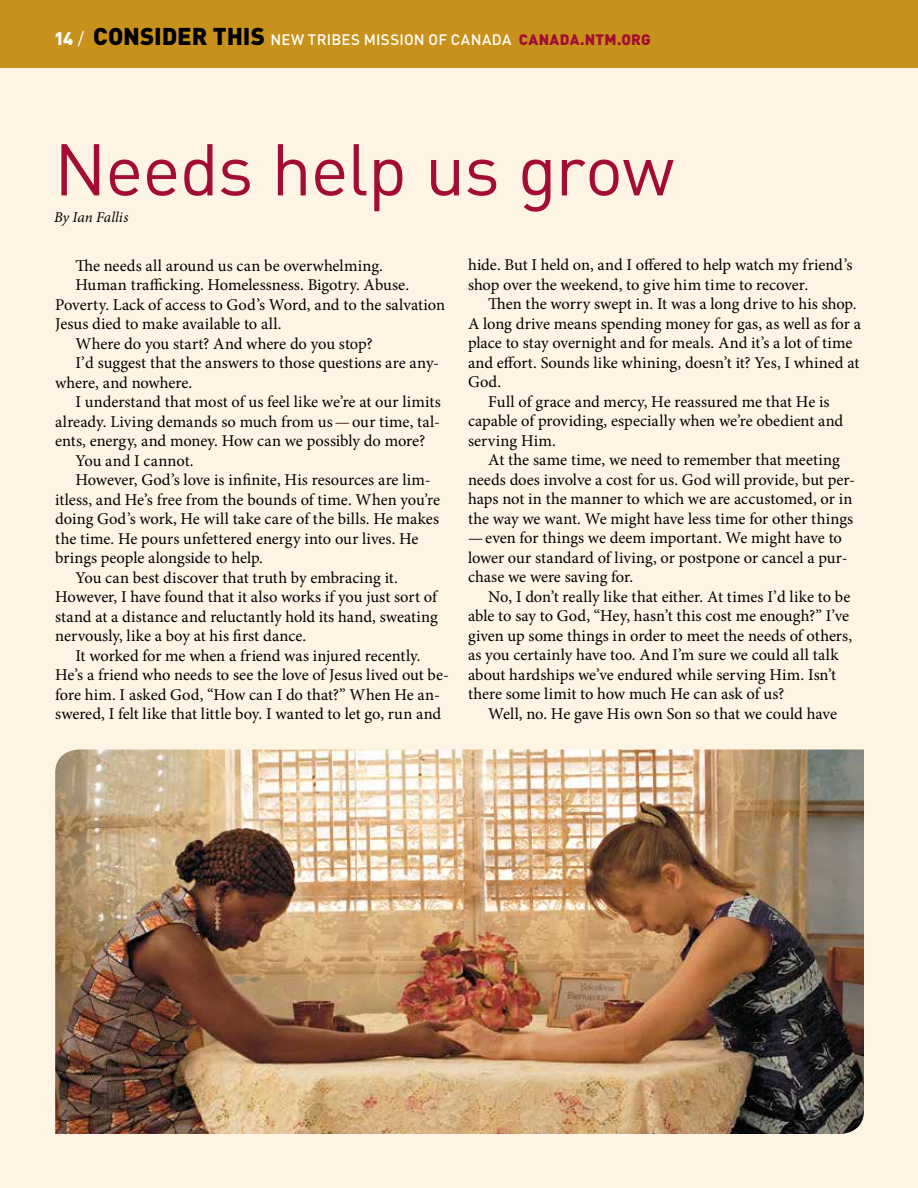
<style>
.page{position:relative;width:918px;height:1188px;background:#fef4e3}
.page>*{position:absolute;margin:0;border:0;box-sizing:border-box;transform-origin:0 0}
.t1{font:72px "DIN Pro";letter-spacing:-.015em;color:#a30c33}
.t2{font:16.5px/19.5px "Minion Pro";color:#000}
.t3{font:500 15px "DIN Pro";letter-spacing:.02em;color:#fff}
.t4{font:italic 15px "Minion Pro";letter-spacing:.005em;color:#000}
.s1{font-weight:900;font-size:18px}
.s2{font-weight:400;font-size:18px}
.s3{font-weight:900;font-size:24px;color:#000}
.s4{font-weight:900;color:#a30c33}
.s5{color:#3c1605}
</style>
<div class="page">
<img style="left:55px;top:750px;width:809px;height:384px">
<div style="left:0;top:0;width:918px;height:68px;background:#c7911b"></div>
<p class="t3" style="left:54px;top:28px;width:599px"><span class="s1">14</span> <span class="s2">/</span> <span class="s3">CONSIDER THIS</span> NEW TRIBES MISSION OF CANADA <span class="s4">CANADA.NTM.ORG</span></p>
<h1 class="t1" style="left:54px;top:113px;width:622px">Needs help us grow</h1>
<p class="t4" style="left:54px;top:207px;width:76px">By Ian Fallis</p>
<p class="t2" style="left:75px;top:256px;width:309px">The needs all around us can be overwhelming.</p>
<p class="t2" style="left:75px;top:275px;width:335px">Human trafficking. Homelessness. Bigotry. Abuse.</p>
<p class="t2" style="left:55px;top:295px;width:391px">Poverty. Lack of access to God’s Word, and to the salvation</p>
<p class="t2" style="left:55px;top:314px;width:228px">Jesus died to make available to all.</p>
<p class="t2" style="left:75px;top:334px;width:299px">Where do you start? And where do you stop?</p>
<p class="t2" style="left:75px;top:353px;width:365px">I’d suggest that the answers to those questions are any-</p>
<p class="t2" style="left:55px;top:373px;width:139px">where, and nowhere.</p>
<p class="t2" style="left:75px;top:392px;width:367px">I understand that most of us feel like we’re at our limits</p>
<p class="t2" style="left:55px;top:412px;width:386px">already. Living demands so much from us<span class="s5">—</span>our time, tal-</p>
<p class="t2" style="left:55px;top:431px;width:372px">ents, energy, and money. How can we possibly do more?</p>
<p class="t2" style="left:75px;top:451px;width:120px">You and I cannot.</p>
<p class="t2" style="left:75px;top:470px;width:357px">However, God’s love is infinite, His resources are lim-</p>
<p class="t2" style="left:55px;top:490px;width:386px">itless, and He’s free from the bounds of time. When you’re</p>
<p class="t2" style="left:55px;top:509px;width:385px">doing God’s work, He will take care of the bills. He makes</p>
<p class="t2" style="left:55px;top:529px;width:365px">the time. He pours unfettered energy into our lives. He</p>
<p class="t2" style="left:55px;top:548px;width:209px">brings people alongside to help.</p>
<p class="t2" style="left:75px;top:568px;width:324px">You can best discover that truth by embracing it.</p>
<p class="t2" style="left:55px;top:587px;width:383px">However, I have found that it also works if you just sort of</p>
<p class="t2" style="left:55px;top:607px;width:384px">stand at a distance and reluctantly hold its hand, sweating</p>
<p class="t2" style="left:55px;top:626px;width:253px">nervously, like a boy at his first dance.</p>
<p class="t2" style="left:75px;top:646px;width:347px">It worked for me when a friend was injured recently.</p>
<p class="t2" style="left:55px;top:665px;width:395px">He’s a friend who needs to see the love of Jesus lived out be-</p>
<p class="t2" style="left:55px;top:685px;width:386px">fore him. I asked God, “How can I do that?” When He an-</p>
<p class="t2" style="left:55px;top:704px;width:388px">swered, I felt like that little boy. I wanted to let go, run and</p>
<p class="t2" style="left:468px;top:255px;width:386px">hide. But I held on, and I offered to help watch my friend’s shop over the weekend, to give him time to recover.</p>
<p class="t2" style="left:488px;top:294px;width:370px">Then the worry swept in. It was a long drive to his shop.</p>
<p class="t2" style="left:468px;top:314px;width:394px">A long drive means spending money for gas, as well as for a</p>
<p class="t2" style="left:468px;top:333px;width:386px">place to stay overnight and for meals. And it’s a lot of time</p>
<p class="t2" style="left:468px;top:353px;width:393px">and effort. Sounds like whining, doesn’t it? Yes, I whined at</p>
<p class="t2" style="left:468px;top:372px;width:35px">God.</p>
<p class="t2" style="left:488px;top:392px;width:343px">Full of grace and mercy, He reassured me that He is</p>
<p class="t2" style="left:468px;top:411px;width:377px">capable of providing, especially when we’re obedient and</p>
<p class="t2" style="left:468px;top:431px;width:89px">serving Him.</p>
<p class="t2" style="left:488px;top:450px;width:353px">At the same time, we need to remember that meeting</p>
<p class="t2" style="left:468px;top:470px;width:388px">needs does involve a cost for us. God will provide, but per-</p>
<p class="t2" style="left:468px;top:489px;width:386px">haps not in the manner to which we are accustomed, or in</p>
<p class="t2" style="left:468px;top:509px;width:387px">the way we want. We might have less time for other things</p>
<p class="t2" style="left:468px;top:528px;width:376px">—even for things we deem important. We might have to</p>
<p class="t2" style="left:468px;top:548px;width:381px">lower our standard of living, or postpone or cancel a pur-</p>
<p class="t2" style="left:468px;top:567px;width:167px">chase we were saving for.</p>
<p class="t2" style="left:488px;top:587px;width:364px">No, I don’t really like that either. At times I’d like to be</p>
<p class="t2" style="left:468px;top:606px;width:383px">able to say to God, “Hey, hasn’t this cost me enough?” I’ve</p>
<p class="t2" style="left:468px;top:626px;width:386px">given up some things in order to meet the needs of others,</p>
<p class="t2" style="left:468px;top:645px;width:372px">as you certainly have too. And I’m sure we could all talk</p>
<p class="t2" style="left:468px;top:665px;width:370px">about hardships we’ve endured while serving Him. Isn’t</p>
<p class="t2" style="left:468px;top:684px;width:318px">there some limit to how much He can ask of us?</p>
<p class="t2" style="left:488px;top:704px;width:350px">Well, no. He gave His own Son so that we could have</p>
</div>
